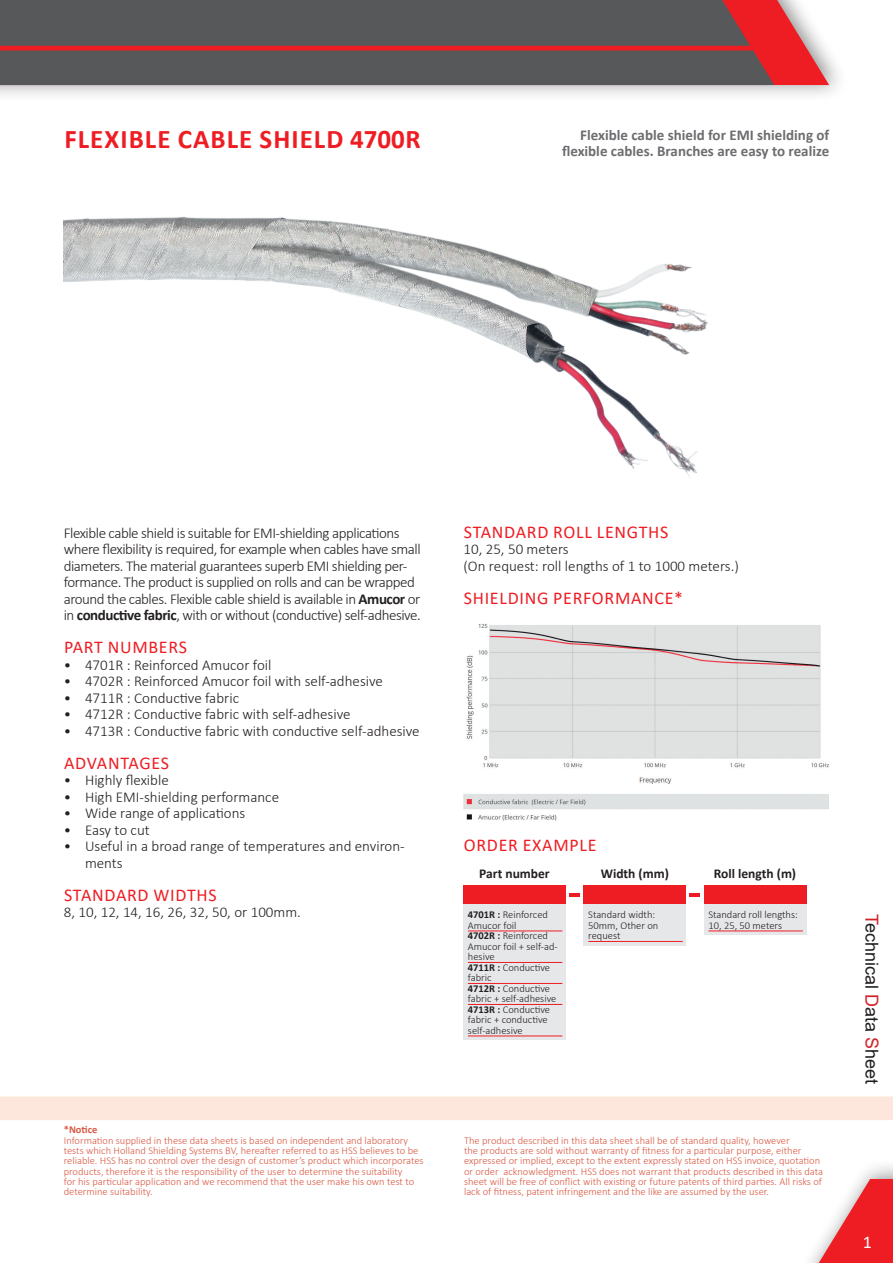
<style>
.page{position:relative;width:893px;height:1263px;background:#fff}
.page>*{position:absolute;margin:0;border:0;box-sizing:border-box;transform-origin:0 0}
.kop_18pt{font:700 27px "Calibri";letter-spacing:.04em;color:#ee1d23}
.kop_12pt{font:18px "Calibri";letter-spacing:.04em;color:#ee1d23}
.t1{font:18px "Arial";color:#231f20}
.t2{font:18px "Calibri";color:#fff}
.platte_tekst_product{font:300 15px/16.5px "Calibri";color:#231f20}
.platte_tekst_product-2{font:300 15px/16.5px "Calibri";letter-spacing:-.02em;color:#231f20}
.platte_tekst_10pt_70{font:700 15px/16.5px "Calibri";color:#6c6d70;text-align:right}
.HTOheader{font:700 13.5px "Calibri";color:#231f20}
.Legal_notice{font:300 10.5px/10.4px "Calibri";color:#d95842}
.HTOtekst{font:300 10.5px/10.5px "Calibri";color:#231f20}
.Legal_notice-2{font:700 10.5px "Calibri";color:#d95842}
.s1{font-weight:700}
.s2{color:#d1232a}
</style>
<div class="page">
<svg style="left:0;top:885px;width:893px;height:378px"></svg>
<div style="left:0;top:0;width:849px;height:102px;background:#231f20;opacity:.5"></div>
<svg style="left:774px;top:0;width:55px;height:85px;fill:#ee1d23"></svg>
<svg style="left:0;top:0;width:774px;height:85px;background:#aa373b"></svg>
<svg style="left:0;top:0;width:756px;height:84px;background:#615356"></svg>
<img style="left:64px;top:217px;width:644px;height:260px">
<img style="left:463px;top:624px;width:366px;height:198px">
<div style="left:463px;top:885px;width:103px;height:19px;background:#ee1d23"></div>
<div style="left:584px;top:885px;width:102px;height:19px;background:#ee1d23"></div>
<div style="left:704px;top:885px;width:102px;height:19px;background:#ee1d23"></div>
<svg style="left:569px;top:893px;width:11px;height:3px"></svg>
<svg style="left:689px;top:893px;width:11px;height:3px"></svg>
<div style="left:584px;top:904px;width:102px;height:42px;background:#e6e7e9"></div>
<div style="left:463px;top:904px;width:103px;height:136px;background:#e6e7e9"></div>
<div style="left:704px;top:904px;width:102px;height:31px;background:#e6e7e9"></div>
<hr style="left:588px;top:941px;width:95px;height:1px;background:#ee1d23">
<hr style="left:468px;top:931px;width:94px;height:1px;background:#ee1d23">
<hr style="left:468px;top:962px;width:94px;height:1px;background:#ee1d23">
<hr style="left:468px;top:983px;width:94px;height:1px;background:#ee1d23">
<hr style="left:468px;top:1004px;width:94px;height:1px;background:#ee1d23">
<hr style="left:468px;top:1036px;width:94px;height:1px;background:#ee1d23">
<hr style="left:708px;top:931px;width:95px;height:1px;background:#ee1d23">
<p class="kop_18pt" style="left:64px;top:120px;width:358px">FLEXIBLE CABLE SHIELD 4700R</p>
<p class="platte_tekst_10pt_70" style="left:562px;top:126px;width:269px">Flexible cable shield for EMI shielding of flexible cables. Branches are easy to realize</p>
<p class="platte_tekst_product-2" style="left:64px;top:524px;width:359px">Flexible cable shield is suitable for EMI-shielding applications where flexibility is required, for example when cables have small diameters. The material guarantees superb EMI shielding per&shy;formance. The product is supplied on rolls and can be wrapped around the cables. Flexible cable shield is available in <span class="s1">Amucor</span> or in <span class="s1">conductive fabric</span>, with or without (conductive) self-adhesive.</p>
<p class="kop_12pt" style="left:64px;top:635px;width:124px">PART NUMBERS</p>
<p class="platte_tekst_product" style="left:64px;top:656px;width:209px">• 4701R : Reinforced Amucor foil</p>
<p class="platte_tekst_product" style="left:64px;top:673px;width:321px">• 4702R : Reinforced Amucor foil with self-adhesive</p>
<p class="platte_tekst_product" style="left:64px;top:689px;width:177px">• 4711R : Conductive fabric</p>
<p class="platte_tekst_product" style="left:64px;top:706px;width:288px">• 4712R : Conductive fabric with self-adhesive</p>
<p class="platte_tekst_product" style="left:64px;top:722px;width:357px">• 4713R : Conductive fabric with conductive self-adhesive</p>
<p class="kop_12pt" style="left:64px;top:750px;width:106px">ADVANTAGES</p>
<p class="platte_tekst_product" style="left:64px;top:772px;width:107px">• Highly flexible</p>
<p class="platte_tekst_product" style="left:64px;top:788px;width:217px">• High EMI-shielding performance</p>
<p class="platte_tekst_product" style="left:64px;top:805px;width:183px">• Wide range of applications</p>
<p class="platte_tekst_product-2" style="left:64px;top:821px;width:87px">• Easy to cut</p>
<p class="platte_tekst_product" style="left:85px;top:838px;width:321px;text-indent:-21px">• Useful in a broad range of temperatures and environ&shy;ments</p>
<p class="kop_12pt" style="left:64px;top:882px;width:154px">STANDARD WIDTHS</p>
<p class="platte_tekst_product" style="left:64px;top:904px;width:239px">8, 10, 12, 14, 16, 26, 32, 50, or 100mm.</p>
<p class="kop_12pt" style="left:464px;top:519px;width:206px">STANDARD ROLL LENGTHS</p>
<p class="platte_tekst_product" style="left:463px;top:541px;width:107px">10, 25, 50 meters</p>
<p class="platte_tekst_product" style="left:463px;top:557px;width:277px">(On request: roll lengths of 1 to 1000 meters.)</p>
<p class="kop_12pt" style="left:464px;top:585px;width:221px">SHIELDING PERFORMANCE*</p>
<p class="kop_12pt" style="left:464px;top:833px;width:134px">ORDER EXAMPLE</p>
<p class="HTOheader" style="left:479px;top:864px;width:72px">Part number</p>
<p class="HTOheader" style="left:601px;top:864px;width:70px">Width (mm)</p>
<p class="HTOheader" style="left:714px;top:864px;width:84px">Roll length (m)</p>
<p class="HTOtekst" style="left:588px;top:909px;width:72px">Standard width:<br>50mm, Other on request</p>
<p class="HTOtekst" style="left:468px;top:909px;width:82px"><span class="s1">4701R :</span> Reinforced<br>Amucor foil</p>
<p class="HTOtekst" style="left:468px;top:930px;width:91px"><span class="s1">4702R :</span> Reinforced<br>Amucor foil + self-ad&shy;hesive</p>
<p class="HTOtekst" style="left:468px;top:962px;width:84px"><span class="s1">4711R :</span> Conductive fabric</p>
<p class="HTOtekst" style="left:468px;top:983px;width:90px"><span class="s1">4712R :</span> Conductive fabric + self-adhesive</p>
<p class="HTOtekst" style="left:468px;top:1004px;width:84px"><span class="s1">4713R :</span> Conductive fabric + conductive self-adhesive</p>
<p class="HTOtekst" style="left:708px;top:909px;width:91px">Standard roll lengths:<br>10, 25, 50 meters</p>
<p class="Legal_notice-2" style="left:64px;top:1122px;width:35px">*Notice</p>
<p class="Legal_notice" style="left:64px;top:1135px;width:361px">Information supplied in these data sheets is based on independent and laboratory tests which Holland Shielding Systems BV, hereafter referred to as HSS believes to be reliable. HSS has no control over the design of customer’s product which incorporates products, therefore it is the responsibility of the user to determine the suitability<br>for his particular application and we recommend that the user make his own test to determine suitability.</p>
<p class="Legal_notice" style="left:464px;top:1135px;width:360px">The product described in this data sheet shall be of standard quality, however<br>the products are sold without warranty of fitness for a particular purpose, either expressed or implied, except to the extent expressly stated on HSS invoice, quotation or order acknowledgment. HSS does not warrant that products described in this data sheet will be free of conflict with existing or future patents of third parties. All risks of lack of fitness, patent infringement and the like are assumed by the user.</p>
<h2 class="t1" style="left:884px;top:914px;width:172px;rotate:90deg"><span class="s2">T</span>echnical <span class="s2">D</span>ata <span class="s2">S</span>heet</h2>
<h2 class="t2" style="left:863px;top:1229px;width:11px">1</h2>
</div>
